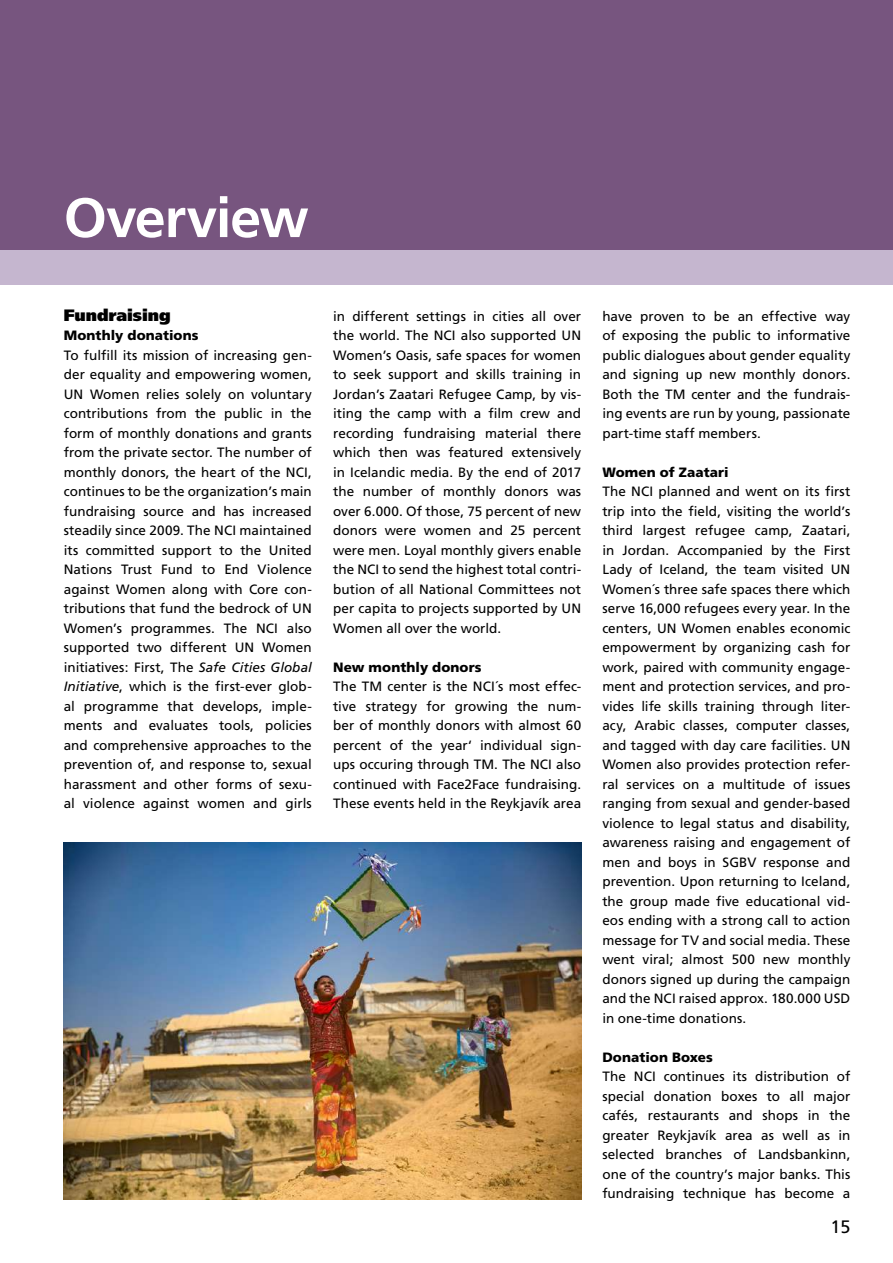
<style>
.page{position:relative;width:893px;height:1263px;background:#fff}
.page>*{position:absolute;margin:0;border:0;box-sizing:border-box;transform-origin:0 0}
.t1{font:700 55.5px "Frutiger";letter-spacing:-.02em;color:#fff}
.t2{font:18px "Frutiger";color:#000}
.t3{font:900 16.5px "Frutiger";letter-spacing:-.005em;color:#000}
.t4{font:13.5px/19.5px "Frutiger";letter-spacing:.005em;color:#000;text-align:justify}
.t5{font:900 13.5px "Frutiger";letter-spacing:.005em;color:#000}
.s1{font-style:italic}
</style>
<div class="page">
<div style="left:0;top:0;width:893px;height:251px;background:#77557f"></div>
<div style="left:0;top:251px;width:893px;height:34px;background:#c5b6cf"></div>
<img style="left:64px;top:843px;width:517px;height:356px">
<h1 class="t1" style="left:64px;top:185px;width:246px">Overview</h1>
<p class="t3" style="left:64px;top:305px;width:108px">Fundraising</p>
<p class="t5" style="left:64px;top:327px;width:136px">Monthly donations</p>
<p class="t4" style="left:64px;top:345px;width:250px">To fulfill its mission of increasing gen&shy;der equality and empowering women, UN Women relies solely on voluntary contributions from the public in the form of monthly donations and grants from the private sector. The number of monthly donors, the heart of the NCI, continues to be the organization’s main fundraising source and has increased steadily since 2009. The NCI maintained its committed support to the United Nations Trust Fund to End Violence against Women along with Core con&shy;tributions that fund the bedrock of UN Women’s programmes. The NCI also supported two different UN Women initiatives: First, The <span class="s1">Safe Cities Global Initiative</span>, which is the first-ever glob&shy;al programme that develops, imple&shy;ments and evaluates tools, policies and comprehensive approaches to the prevention of, and response to, sexual harassment and other forms of sexu&shy;al violence against women and girls</p>
<p class="t4" style="left:333px;top:306px;width:250px">in different settings in cities all over the world. The NCI also supported UN Women’s Oasis, safe spaces for women to seek support and skills training in Jordan’s Zaatari Refugee Camp, by vis&shy;iting the camp with a film crew and recording fundraising material there which then was featured extensively in Icelandic media. By the end of 2017 the number of monthly donors was over 6.000. Of those, 75 percent of new donors were women and 25 percent were men. Loyal monthly givers enable the NCI to send the highest total contri&shy;bution of all National Committees not per capita to projects supported by UN Women all over the world.</p>
<p class="t5" style="left:333px;top:659px;width:150px">New monthly donors</p>
<p class="t4" style="left:333px;top:677px;width:250px">The TM center is the NCI´s most effec&shy;tive strategy for growing the num&shy;ber of monthly donors with almost 60 percent of the year‘ individual sign&shy;ups occuring through TM. The NCI also continued with Face2Face fundraising.<br>These events held in the Reykjavík area</p>
<p class="t4" style="left:602px;top:306px;width:250px">have proven to be an effective way of exposing the public to informative public dialogues about gender equality and signing up new monthly donors.<br>Both the TM center and the fundrais&shy;ing events are run by young, passionate part-time staff members.</p>
<p class="t5" style="left:602px;top:464px;width:128px">Women of Zaatari</p>
<p class="t4" style="left:602px;top:482px;width:250px">The NCI planned and went on its first trip into the field, visiting the world’s third largest refugee camp, Zaatari, in Jordan. Accompanied by the First Lady of Iceland, the team visited UN Women´s three safe spaces there which serve 16,000 refugees every year. In the centers, UN Women enables economic empowerment by organizing cash for work, paired with community engage&shy;ment and protection services, and pro&shy;vides life skills training through liter&shy;acy, Arabic classes, computer classes, and tagged with day care facilities. UN Women also provides protection refer&shy;ral services on a multitude of issues ranging from sexual and gender-based violence to legal status and disability, awareness raising and engagement of men and boys in SGBV response and prevention. Upon returning to Iceland, the group made five educational vid&shy;eos ending with a strong call to action message for TV and social media. These went viral; almost 500 new monthly donors signed up during the campaign and the NCI raised approx. 180.000 USD in one-time donations.</p>
<p class="t5" style="left:602px;top:1049px;width:112px">Donation Boxes</p>
<p class="t4" style="left:602px;top:1067px;width:250px">The NCI continues its distribution of special donation boxes to all major cafés, restaurants and shops in the greater Reykjavík area as well as in selected branches of Landsbankinn, one of the country’s major banks. This fundraising technique has become a</p>
<h2 class="t2" style="left:830px;top:1216px;width:22px">15</h2>
</div>
